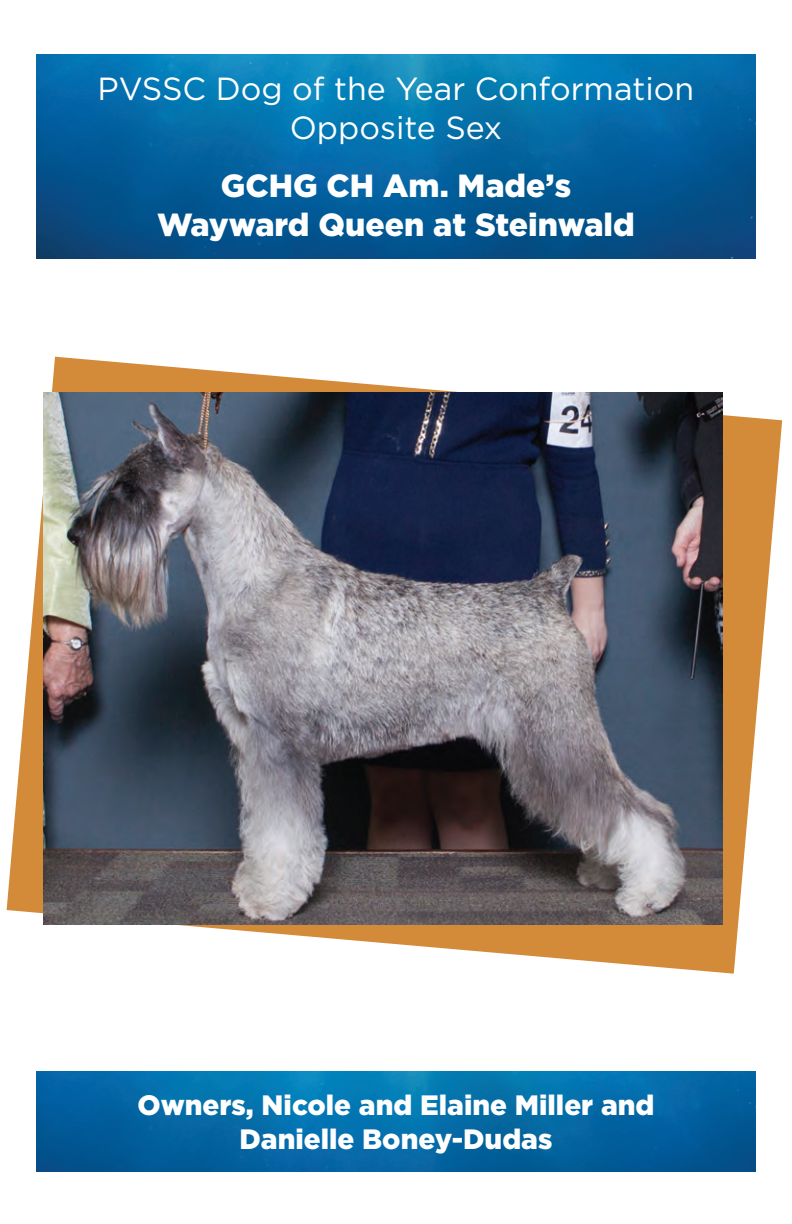
<style>
.page{position:relative;width:792px;height:1224px;background:#fff}
.page>*{position:absolute;margin:0;border:0;box-sizing:border-box;transform-origin:0 0}
.t1{font:32px/38.4px "Gotham Pro";color:#fff;text-align:center}
.t2{font:900 32px/38.4px "Gotham Pro";color:#fff;text-align:center}
.t3{font:900 28px/33.6px "Gotham Pro";color:#fff;text-align:center}
</style>
<div class="page">
<svg style="left:7px;top:357px;width:775px;height:617px"></svg>
<img style="left:43px;top:393px;width:680px;height:531px">
<img style="left:36px;top:1072px;width:720px;height:99px">
<img style="left:36px;top:54px;width:720px;height:204px">
<p class="t1" style="left:98px;top:70px;width:598px">PVSSC Dog of the Year Conformation<br>Opposite Sex</p>
<p class="t2" style="left:157px;top:166px;width:479px">GCHG CH Am. Made’s<br>Wayward Queen at Steinwald</p>
<p class="t3" style="left:137px;top:1088px;width:519px">Owners, Nicole and Elaine Miller and<br>Danielle Boney-Dudas</p>
</div>
